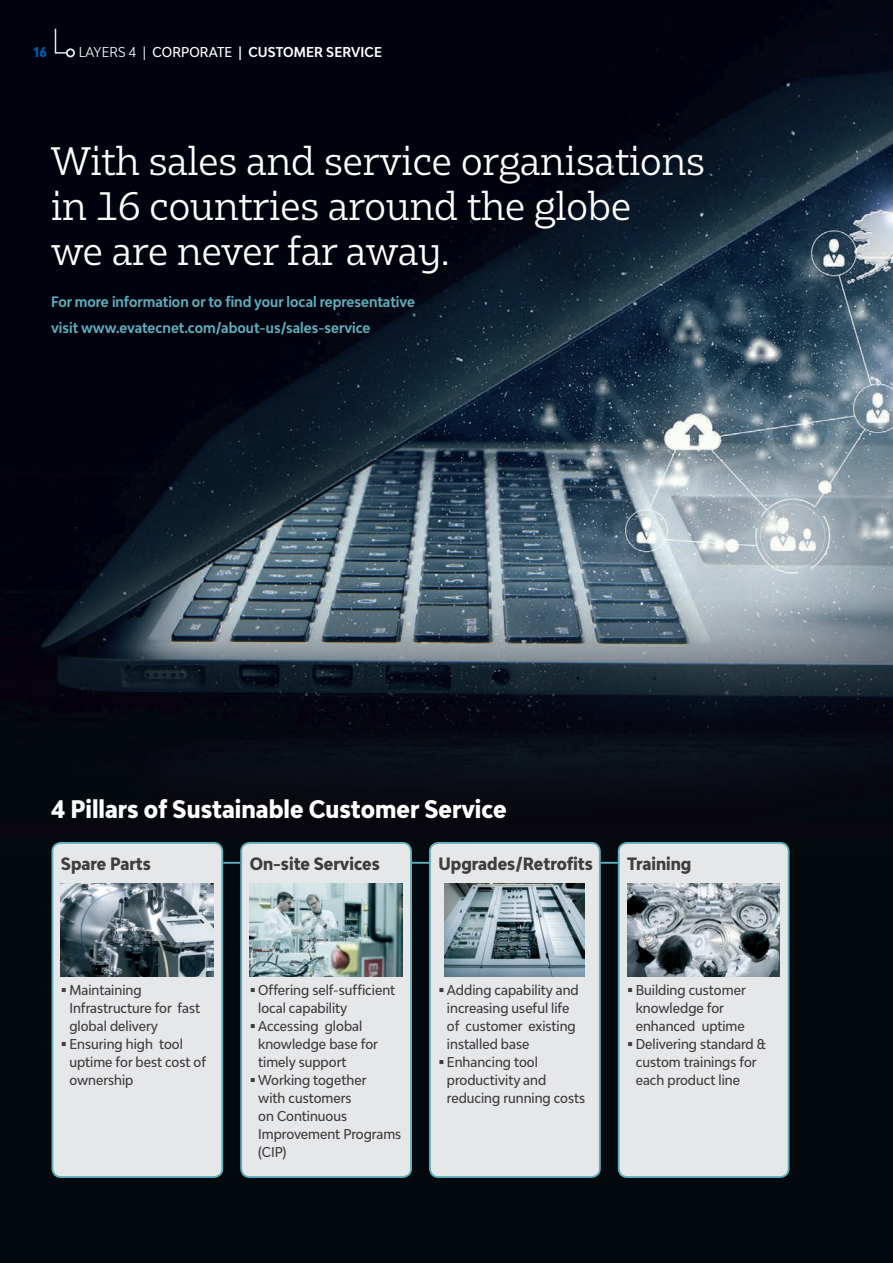
<style>
.page{position:relative;width:893px;height:1263px;background:#fff}
.page>*{position:absolute;margin:0;border:0;box-sizing:border-box;transform-origin:0 0}
.t1{font:37.5px/45px "Bw Glenn Slab";color:#fff}
.t2{font:800 condensed 24px "Bw Modelica";color:#fff}
.t3{font:800 condensed 16.8px "Bw Modelica";color:#3e3e3f}
.t4{font:700 condensed 14.25px/25.5px "Bw Modelica";color:#5eb0bd}
.t5{font:500 condensed 13.5px/18px "Bw Modelica";color:#3e3e3f}
.t6{font:700 condensed 13.5px "Bw Modelica";letter-spacing:.01em;color:#fff}
.t7{font:800 condensed 13.5px "Bw Modelica";color:#015aaa}
.s1{font-weight:400}
.s2{font-weight:500}
</style>
<div class="page">
<img style="left:0;top:0;width:893px;height:1263px">
<div style="left:52px;top:843px;width:170px;height:334px;background:#e6e7e9;border-radius:9px"></div>
<div style="left:51px;top:842px;width:172px;height:336px;border:2px solid #5eb0bd;border-radius:9px"></div>
<div style="left:241px;top:843px;width:170px;height:334px;background:#e6e7e9;border-radius:9px"></div>
<div style="left:240px;top:842px;width:172px;height:336px;border:2px solid #5eb0bd;border-radius:9px"></div>
<div style="left:430px;top:843px;width:170px;height:334px;background:#e6e7e9;border-radius:9px"></div>
<div style="left:429px;top:842px;width:172px;height:336px;border:2px solid #5eb0bd;border-radius:9px"></div>
<div style="left:619px;top:843px;width:170px;height:334px;background:#e6e7e9;border-radius:9px"></div>
<div style="left:618px;top:842px;width:171px;height:336px;border:2px solid #5eb0bd;border-radius:9px"></div>
<svg style="left:223px;top:862px;width:17px;height:2px"></svg>
<svg style="left:412px;top:862px;width:17px;height:2px"></svg>
<svg style="left:601px;top:862px;width:17px;height:2px"></svg>
<img style="left:61px;top:883px;width:152px;height:94px">
<img style="left:250px;top:883px;width:152px;height:94px">
<img style="left:444px;top:883px;width:141px;height:94px">
<img style="left:628px;top:883px;width:152px;height:94px">
<svg style="left:54px;top:27px;width:14px;height:27px"></svg>
<div style="left:66px;top:48px;width:9px;height:9px;border:2px solid #e6e7e9;border-radius:50%"></div>
<p class="t7" style="left:34px;top:44px;width:15px">16</p>
<p class="t6" style="left:79px;top:44px;width:305px"><span class="s1">LAYERS 4 |</span> <span class="s2">CORPORATE |</span> CUSTOMER SERVICE</p>
<p class="t1" style="left:51px;top:137px;width:656px">With sales and service organisations in 16 countries around the globe<br>we are never far away.</p>
<p class="t4" style="left:51px;top:289px;width:365px">For more information or to find your local representative visit www.evatecnet.com/about-us/sales-service</p>
<p class="t2" style="left:51px;top:794px;width:457px">4 Pillars of Sustainable Customer Service</p>
<p class="t3" style="left:61px;top:853px;width:92px">Spare Parts</p>
<p class="t3" style="left:250px;top:853px;width:132px">On-site Services</p>
<p class="t3" style="left:438px;top:853px;width:156px">Upgrades/Retrofits</p>
<p class="t3" style="left:627px;top:853px;width:66px">Training</p>
<p class="t5" style="left:69px;top:980px;width:132px">Maintaining<br>Infrastructure for fast global delivery</p>
<p class="t5" style="left:69px;top:1034px;width:138px">Ensuring high tool uptime for best cost of ownership</p>
<p class="t5" style="left:258px;top:980px;width:138px">Offering self-sufficient local capability</p>
<p class="t5" style="left:258px;top:1016px;width:121px">Accessing global knowledge base for timely support</p>
<p class="t5" style="left:258px;top:1070px;width:145px">Working together<br>with customers<br>on Continuous<br>Improvement Programs (CIP)</p>
<p class="t5" style="left:447px;top:980px;width:133px">Adding capability and increasing useful life of customer existing installed base</p>
<p class="t5" style="left:447px;top:1052px;width:140px">Enhancing tool productivity and reducing running costs</p>
<p class="t5" style="left:636px;top:980px;width:112px">Building customer knowledge for enhanced uptime</p>
<p class="t5" style="left:636px;top:1034px;width:132px">Delivering standard &amp; custom trainings for each product line</p>
</div>
